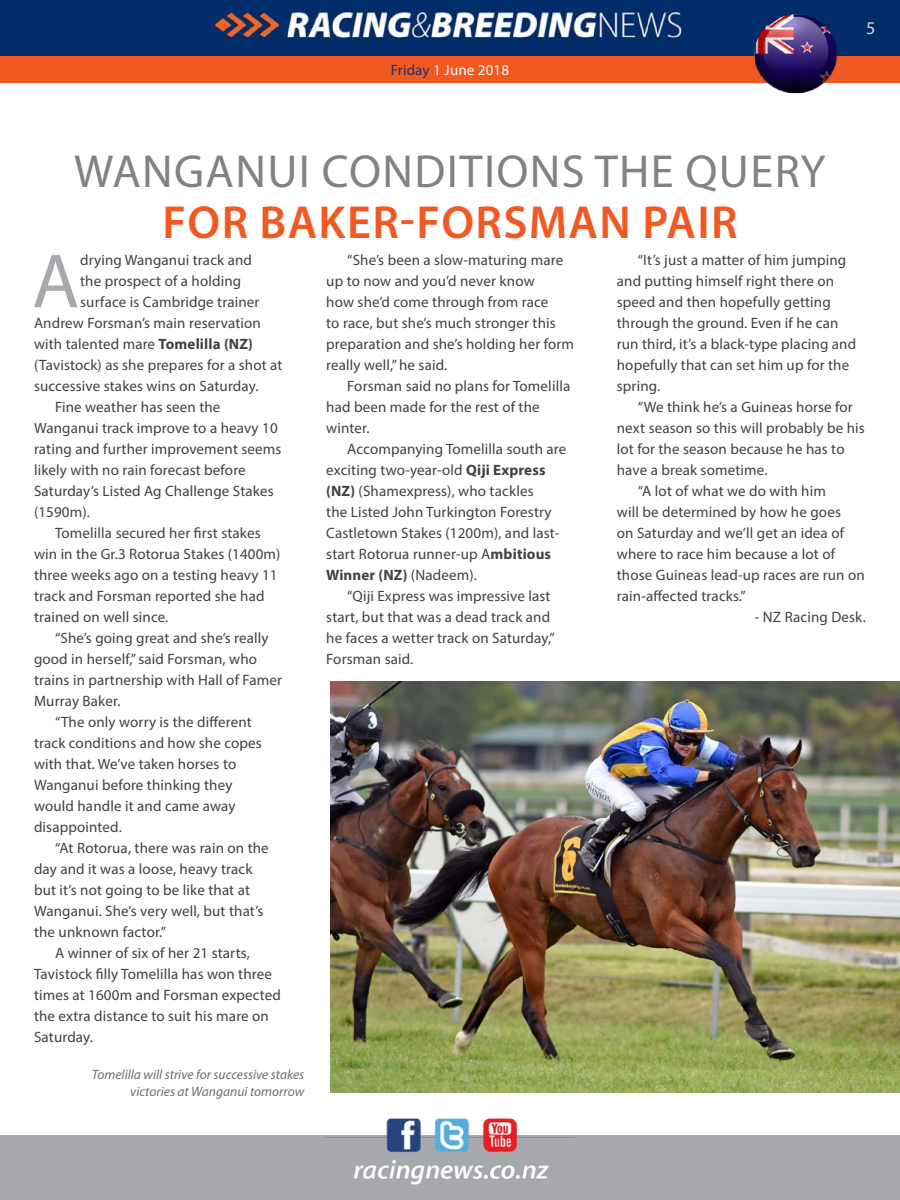
<style>
.page{position:relative;width:900px;height:1200px;background:#fff}
.page>*{position:absolute;margin:0;border:0;box-sizing:border-box;transform-origin:0 0}
.t1{font:77.25px "Myriad Pro";color:#a7a9ac}
.t2{font:46.5px "Myriad Pro";letter-spacing:.03em;color:#808285}
.t3{font:600 46.5px "Myriad Pro";letter-spacing:.03em;color:#f15922}
.t4{font:18px "Myriad Pro";color:#d1d4d4}
.t5{font:15px/21px "Myriad Pro";letter-spacing:.01em;color:#414042}
.t6{font:15px "Myriad Pro";letter-spacing:.01em;color:#fff}
.t7{font:italic 13.5px/16.2px "Myriad Pro";color:#6d6e71;text-align:right}
.s1{color:#203267}
.s2{font-weight:700}
</style>
<div class="page">
<div style="left:0;top:1136px;width:900px;height:64px;background:#a7a9ac"></div>
<img style="left:325px;top:1118px;width:250px;height:67px">
<div style="left:0;top:56px;width:900px;height:27px;background:#f15922"></div>
<img style="left:0;top:0;width:900px;height:56px">
<img style="left:330px;top:681px;width:570px;height:412px">
<img style="left:752px;top:12px;width:88px;height:82px">
<p class="t6" style="left:391px;top:61px;width:120px"><span class="s1">Friday</span> 1 June 2018</p>
<p class="t4" style="left:866px;top:17px;width:11px">5</p>
<h2 class="t2" style="left:74px;top:142px;width:307px">Wangan ui cond</h2>
<h2 class="t2" style="left:447px;top:142px;width:79px">itions</h2>
<h2 class="t2" style="left:595px;top:142px;width:27px">the</h2>
<h2 class="t2" style="left:685px;top:142px;width:90px">query</h2>
<h2 class="t3" style="left:163px;top:193px;width:344px">FOR BAKER-FORSMAN</h2>
<h2 class="t3" style="left:642px;top:193px;width:24px">PAIR</h2>
<h1 class="t1" style="left:32px;top:234px;width:49px">A</h1>
<p class="t5" style="left:80px;top:249px;width:173px">drying Wanganui track and</p>
<p class="t5" style="left:617px;top:249px;width:241px;text-indent:21px">“It’s just a matter of him jumping and putting himself right there on speed and then hopefully getting through the ground. Even if he can run third, it’s a black-type placing and hopefully that can set him up for the spring.</p>
<p class="t5" style="left:638px;top:396px;width:217px">“We think he’s a Guineas horse for</p>
<p class="t5" style="left:617px;top:417px;width:249px">next season so this will probably be his</p>
<p class="t5" style="left:617px;top:438px;width:229px">lot for the season because he has to</p>
<p class="t5" style="left:617px;top:459px;width:152px">have a break sometime.</p>
<p class="t5" style="left:638px;top:480px;width:190px">“A lot of what we do with him</p>
<p class="t5" style="left:617px;top:501px;width:226px">will be determined by how he goes</p>
<p class="t5" style="left:617px;top:522px;width:229px">on Saturday and we’ll get an idea of</p>
<p class="t5" style="left:617px;top:543px;width:220px">where to race him because a lot of</p>
<p class="t5" style="left:617px;top:564px;width:249px">those Guineas lead-up races are run on</p>
<p class="t5" style="left:617px;top:585px;width:131px">rain-affected tracks.”</p>
<p class="t5" style="left:755px;top:606px;width:112px">- NZ Racing Desk.</p>
<p class="t5" style="left:326px;top:249px;width:249px;text-indent:21px">“She’s been a slow-maturing mare up to now and you’d never know<br>how she’d come through from race<br>to race, but she’s much stronger this preparation and she’s holding her form really well,” he said.</p>
<p class="t5" style="left:326px;top:375px;width:245px;text-indent:21px">Forsman said no plans for Tomelilla had been made for the rest of the winter.</p>
<p class="t5" style="left:326px;top:438px;width:242px;text-indent:21px">Accompanying Tomelilla south are exciting two-year-old <span class="s2">Qiji Express (NZ)</span> (Shamexpress), who tackles<br>the Listed John Turkington Forestry Castletown Stakes (1200m), and last&shy;start Rotorua runner-up A<span class="s2">mbitious Winner (NZ)</span> (Nadeem).</p>
<p class="t5" style="left:326px;top:585px;width:230px;text-indent:21px">“Qiji Express was impressive last start, but that was a dead track and he faces a wetter track on Saturday,”<br>Forsman said.</p>
<p class="t5" style="left:80px;top:270px;width:163px">the prospect of a holding</p>
<p class="t5" style="left:80px;top:291px;width:181px">surface is Cambridge trainer</p>
<p class="t5" style="left:34px;top:312px;width:228px">Andrew Forsman’s main reservation</p>
<p class="t5" style="left:34px;top:333px;width:220px">with talented mare <span class="s2">Tomelilla (NZ)</span></p>
<p class="t5" style="left:34px;top:354px;width:250px">(Tavistock) as she prepares for a shot at</p>
<p class="t5" style="left:34px;top:375px;width:226px">successive stakes wins on Saturday.</p>
<p class="t5" style="left:55px;top:396px;width:167px">Fine weather has seen the</p>
<p class="t5" style="left:34px;top:417px;width:245px">Wanganui track improve to a heavy 10</p>
<p class="t5" style="left:34px;top:438px;width:249px">rating and further improvement seems</p>
<p class="t5" style="left:34px;top:459px;width:213px">likely with no rain forecast before</p>
<p class="t5" style="left:34px;top:480px;width:241px">Saturday’s Listed Ag Challenge Stakes</p>
<p class="t5" style="left:34px;top:501px;width:57px">(1590m).</p>
<p class="t5" style="left:55px;top:522px;width:207px">Tomelilla secured her first stakes</p>
<p class="t5" style="left:34px;top:543px;width:248px">win in the Gr.3 Rotorua Stakes (1400m)</p>
<p class="t5" style="left:34px;top:564px;width:245px">three weeks ago on a testing heavy 11</p>
<p class="t5" style="left:34px;top:585px;width:232px">track and Forsman reported she had</p>
<p class="t5" style="left:34px;top:606px;width:136px">trained on well since.</p>
<p class="t5" style="left:55px;top:627px;width:215px">“She’s going great and she’s really</p>
<p class="t5" style="left:34px;top:648px;width:225px">good in herself,” said Forsman, who</p>
<p class="t5" style="left:34px;top:669px;width:249px">trains in partnership with Hall of Famer</p>
<p class="t5" style="left:34px;top:690px;width:88px">Murray Baker.</p>
<p class="t5" style="left:55px;top:711px;width:198px">“The only worry is the different</p>
<p class="t5" style="left:34px;top:732px;width:229px">track conditions and how she copes</p>
<p class="t5" style="left:34px;top:753px;width:204px">with that. We’ve taken horses to</p>
<p class="t5" style="left:34px;top:774px;width:200px">Wanganui before thinking they</p>
<p class="t5" style="left:34px;top:795px;width:203px">would handle it and came away</p>
<p class="t5" style="left:34px;top:816px;width:89px">disappointed.</p>
<p class="t5" style="left:55px;top:837px;width:215px">“At Rotorua, there was rain on the</p>
<p class="t5" style="left:34px;top:858px;width:220px">day and it was a loose, heavy track</p>
<p class="t5" style="left:34px;top:879px;width:218px">but it’s not going to be like that at</p>
<p class="t5" style="left:34px;top:900px;width:231px">Wanganui. She’s very well, but that’s</p>
<p class="t5" style="left:34px;top:921px;width:134px">the unknown factor.”</p>
<p class="t5" style="left:55px;top:942px;width:196px">A winner of six of her 21 starts,</p>
<p class="t5" style="left:34px;top:963px;width:239px">Tavistock filly Tomelilla has won three</p>
<p class="t5" style="left:34px;top:984px;width:249px">times at 1600m and Forsman expected</p>
<p class="t5" style="left:34px;top:1005px;width:236px">the extra distance to suit his mare on</p>
<p class="t5" style="left:34px;top:1026px;width:60px">Saturday.</p>
<p class="t7" style="left:92px;top:1067px;width:214px">Tomelilla will strive for successive stakes victories at Wanganui tomorrow</p>
</div>
